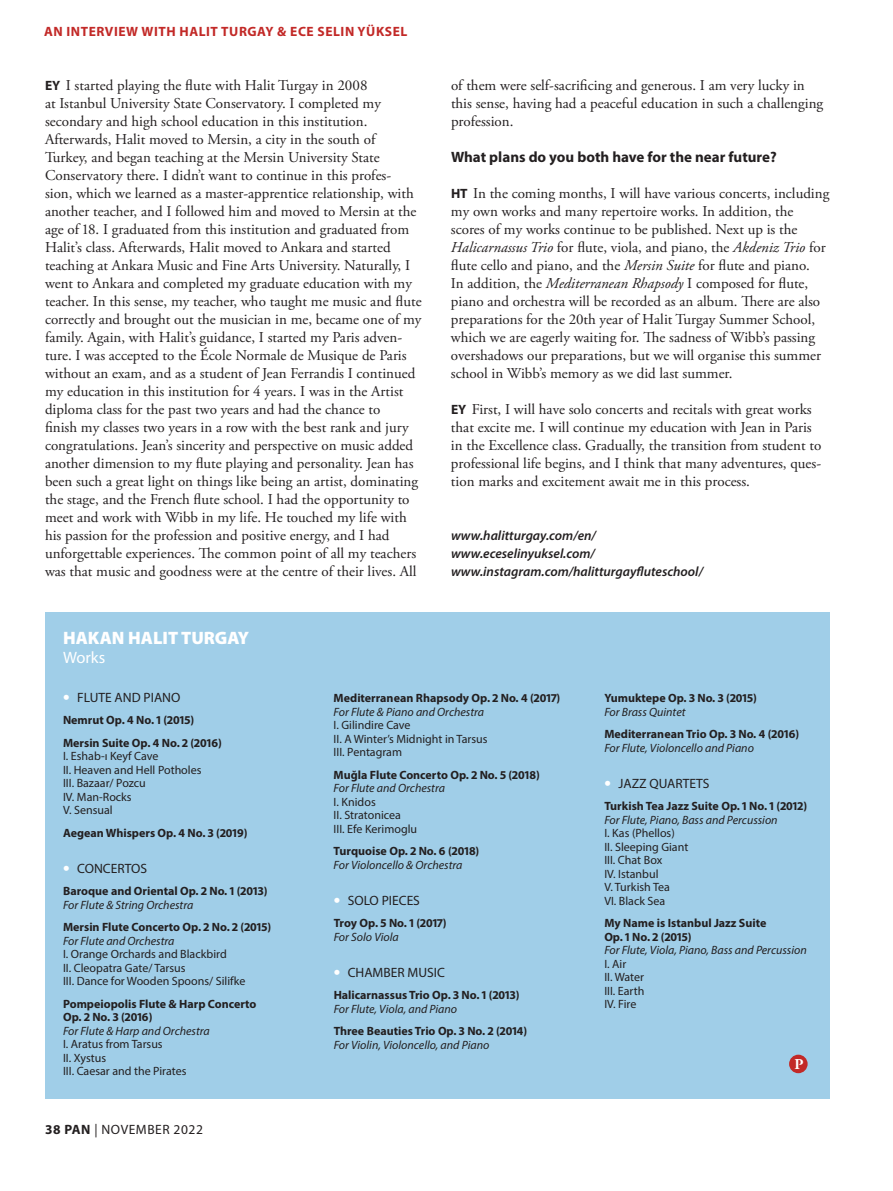
<style>
.page{position:relative;width:893px;height:1191px;background:#fff}
.page>*{position:absolute;margin:0;border:0;box-sizing:border-box;transform-origin:0 0}
.t1{font:900 18px "Myriad Pro";color:#fff}
.t2{font:16.5px "Myriad Pro";color:#fff}
.t3{font:15px/18px "Adobe Garamond Pro";color:#231f20}
.t4{font:700 15px "Myriad Pro";color:#231f20}
.t5{font:700 15px "Adobe Garamond Pro";color:#fff}
.t6{font:italic 600 13.5px/18px "Myriad Pro";color:#231f20}
.t7{font:13.5px "Myriad Pro";color:#231f20}
.t8{font:700 13.5px "Myriad Pro";letter-spacing:.04em;color:#c22927}
.t9{font:13.5px "Myriad Pro";letter-spacing:.04em;color:#231f20}
.t10{font:700 12px/13.5px "Myriad Pro";color:#231f20}
.t11{font:12px/13.5px "Myriad Pro";color:#231f20}
.t12{font:italic 12px "Myriad Pro";color:#231f20}
.s1{font-family:"Myriad Pro";font-weight:700;font-size:13.5px}
.s2{font-style:italic}
.s3{font-weight:900;font-size:18px;color:#fff}
.s4{font-weight:700}
</style>
<div class="page">
<div style="left:45px;top:612px;width:785px;height:486px;background:#a0cee8"></div>
<div style="left:789px;top:1054px;width:19px;height:19px;background:#c22927;border-radius:50%"></div>
<p class="t8" style="left:44px;top:23px;width:365px">AN INTERVIEW WITH HALIT TURGAY &amp; ECE SELIN YÜKSEL</p>
<p class="t3" style="left:45px;top:77px;width:378px"><span class="s1">EY</span> I started playing the flute with Halit Turgay in 2008<br>at Istanbul University State Conservatory. I completed my secondary and high school education in this institution.<br>Afterwards, Halit moved to Mersin, a city in the south of Turkey, and began teaching at the Mersin University State Conservatory there. I didn’t want to continue in this profes&shy;sion, which we learned as a master-apprentice relationship, with another teacher, and I followed him and moved to Mersin at the age of 18. I graduated from this institution and graduated from Halit’s class. Afterwards, Halit moved to Ankara and started teaching at Ankara Music and Fine Arts University. Naturally, I went to Ankara and completed my graduate education with my teacher. In this sense, my teacher, who taught me music and flute correctly and brought out the musician in me, became one of my family. Again, with Halit’s guidance, I started my Paris adven&shy;ture. I was accepted to the École Normale de Musique de Paris without an exam, and as a student of Jean Ferrandis I continued my education in this institution for 4 years. I was in the Artist diploma class for the past two years and had the chance to<br>finish my classes two years in a row with the best rank and jury congratulations. Jean’s sincerity and perspective on music added another dimension to my flute playing and personality. Jean has been such a great light on things like being an artist, dominating the stage, and the French flute school. I had the opportunity to meet and work with Wibb in my life. He touched my life with his passion for the profession and positive energy, and I had unforgettable experiences. The common point of all my teachers was that music and goodness were at the centre of their lives. All</p>
<p class="t1" style="left:63px;top:625px;width:188px">HAKAN HALIT TURGAY</p>
<p class="t2" style="left:63px;top:647px;width:44px">Works</p>
<p class="t3" style="left:451px;top:77px;width:374px">of them were self-sacrificing and generous. I am very lucky in this sense, having had a peaceful education in such a challenging profession.</p>
<p class="t4" style="left:451px;top:147px;width:327px">What plans do you both have for the near future?</p>
<p class="t3" style="left:451px;top:185px;width:380px"><span class="s1">HT</span> In the coming months, I will have various concerts, including my own works and many repertoire works. In addition, the scores of my works continue to be published. Next up is the <span class="s2">Halicarnassus Trio</span> for flute, viola, and piano, the <span class="s2">Akdeniz Trio</span> for flute cello and piano, and the <span class="s2">Mersin Suite</span> for flute and piano.<br>In addition, the <span class="s2">Mediterranean Rhapsody</span> I composed for flute, piano and orchestra will be recorded as an album. There are also preparations for the 20th year of Halit Turgay Summer School, which we are eagerly waiting for. The sadness of Wibb’s passing overshadows our preparations, but we will organise this summer school in Wibb’s memory as we did last summer.</p>
<p class="t3" style="left:451px;top:401px;width:372px"><span class="s1">EY</span> First, I will have solo concerts and recitals with great works that excite me. I will continue my education with Jean in Paris in the Excellence class. Gradually, the transition from student to professional life begins, and I think that many adventures, ques&shy;tion marks and excitement await me in this process.</p>
<p class="t6" style="left:451px;top:526px;width:254px">www.halitturgay.com/en/ www.eceselinyuksel.com/ www.instagram.com/halitturgayfluteschool/</p>
<p class="t7" style="left:63px;top:688px;width:119px"><span class="s3">•</span> FLUTE AND PIANO</p>
<p class="t10" style="left:63px;top:708px;width:160px;line-height:22.5px">Nemrut Op. 4 No. 1 (2015)<br>Mersin Suite Op. 4 No. 2 (2016)</p>
<p class="t11" style="left:63px;top:749px;width:140px">I. Eshab-ı Keyf Cave<br>II. Heaven and Hell Potholes<br>III. Bazaar/ Pozcu<br>IV. Man-Rocks<br>V. Sensual</p>
<p class="t10" style="left:63px;top:825px;width:186px">Aegean Whispers Op. 4 No. 3 (2019)</p>
<p class="t7" style="left:63px;top:859px;width:86px"><span class="s3">•</span> CONCERTOS</p>
<p class="t10" style="left:63px;top:884px;width:206px">Baroque and Oriental Op. 2 No. 1 (2013)</p>
<p class="t12" style="left:63px;top:897px;width:132px">For Flute &amp; String Orchestra</p>
<p class="t10" style="left:63px;top:920px;width:210px">Mersin Flute Concerto Op. 2 No. 2 (2015)</p>
<p class="t12" style="left:63px;top:933px;width:113px">For Flute and Orchestra</p>
<p class="t11" style="left:63px;top:947px;width:184px">I. Orange Orchards and Blackbird<br>II. Cleopatra Gate/ Tarsus<br>III. Dance for Wooden Spoons/ Silifke</p>
<p class="t10" style="left:63px;top:996px;width:195px">Pompeiopolis Flute &amp; Harp Concerto<br>Op. 2 No. 3 (2016)</p>
<p class="t12" style="left:63px;top:1023px;width:148px">For Flute &amp; Harp and Orchestra</p>
<p class="t11" style="left:63px;top:1037px;width:125px">I. Aratus from Tarsus<br>II. Xystus<br>III. Caesar and the Pirates</p>
<p class="t9" style="left:45px;top:1121px;width:159px"><span class="s4">38 PAN</span> | NOVEMBER 2022</p>
<p class="t10" style="left:334px;top:691px;width:228px">Mediterranean Rhapsody Op. 2 No. 4 (2017)</p>
<p class="t12" style="left:334px;top:704px;width:152px">For Flute &amp; Piano and Orchestra</p>
<p class="t11" style="left:334px;top:718px;width:155px">I. Gilindire Cave<br>II. A Winter’s Midnight in Tarsus<br>III. Pentagram</p>
<p class="t10" style="left:334px;top:767px;width:208px">Muğla Flute Concerto Op. 2 No. 5 (2018)</p>
<p class="t12" style="left:334px;top:780px;width:113px">For Flute and Orchestra</p>
<p class="t11" style="left:334px;top:794px;width:85px">I. Knidos<br>II. Stratonicea<br>III. Efe Kerimoglu</p>
<p class="t10" style="left:334px;top:844px;width:147px">Turquoise Op. 2 No. 6 (2018)</p>
<p class="t12" style="left:334px;top:857px;width:130px">For Violoncello &amp; Orchestra</p>
<p class="t7" style="left:334px;top:892px;width:88px"><span class="s3">•</span> SOLO PIECES</p>
<p class="t10" style="left:334px;top:916px;width:114px">Troy Op. 5 No. 1 (2017)</p>
<p class="t12" style="left:334px;top:929px;width:67px">For Solo Viola</p>
<p class="t7" style="left:334px;top:964px;width:113px"><span class="s3">•</span> CHAMBER MUSIC</p>
<p class="t10" style="left:334px;top:988px;width:187px">Halicarnassus Trio Op. 3 No. 1 (2013)</p>
<p class="t12" style="left:334px;top:1001px;width:125px">For Flute, Viola, and Piano</p>
<p class="t10" style="left:334px;top:1024px;width:195px">Three Beauties Trio Op. 3 No. 2 (2014)</p>
<p class="t12" style="left:334px;top:1037px;width:157px">For Violin, Violoncello, and Piano</p>
<p class="t10" style="left:604px;top:691px;width:154px">Yumuktepe Op. 3 No. 3 (2015)</p>
<p class="t12" style="left:604px;top:704px;width:83px">For Brass Quintet</p>
<p class="t10" style="left:604px;top:727px;width:196px">Mediterranean Trio Op. 3 No. 4 (2016)</p>
<p class="t12" style="left:604px;top:740px;width:151px">For Flute, Violoncello and Piano</p>
<p class="t7" style="left:604px;top:775px;width:107px"><span class="s3">•</span> JAZZ QUARTETS</p>
<p class="t10" style="left:604px;top:799px;width:204px">Turkish Tea Jazz Suite Op. 1 No. 1 (2012)</p>
<p class="t12" style="left:604px;top:812px;width:175px">For Flute, Piano, Bass and Percussion</p>
<p class="t11" style="left:604px;top:826px;width:86px">I. Kas (Phellos)<br>II. Sleeping Giant<br>III. Chat Box<br>IV. Istanbul<br>V. Turkish Tea<br>VI. Black Sea</p>
<p class="t10" style="left:604px;top:916px;width:164px">My Name is Istanbul Jazz Suite<br>Op. 1 No. 2 (2015)</p>
<p class="t12" style="left:604px;top:942px;width:204px">For Flute, Viola, Piano, Bass and Percussion</p>
<p class="t11" style="left:604px;top:956px;width:42px">I. Air<br>II. Water<br>III. Earth<br>IV. Fire</p>
<p class="t5" style="left:794px;top:1055px;width:11px">P</p>
</div>
